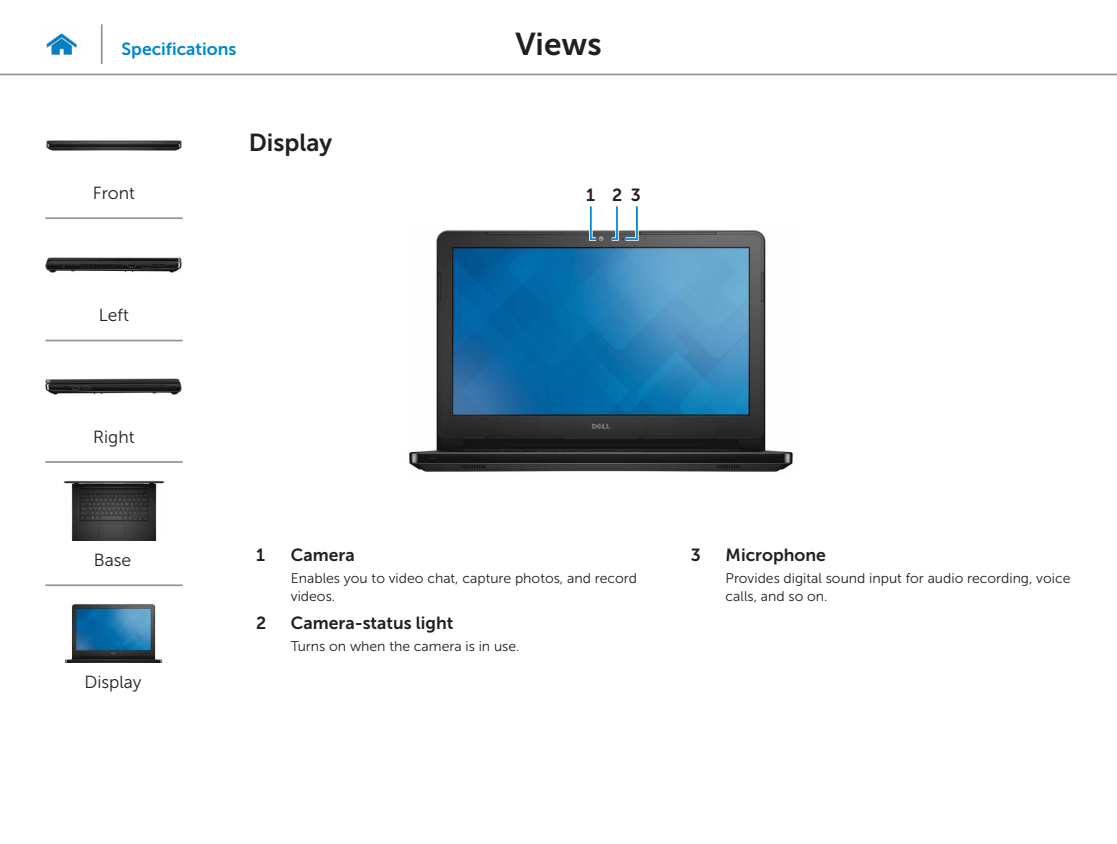
<style>
.page{position:relative;width:1117px;height:844px;background:#fff}
.page>*{position:absolute;margin:0;border:0;box-sizing:border-box;transform-origin:0 0}
.t1{font:31.5px "Museo Sans For Dell 700";color:#231f20}
.Head2{font:24.5px "Museo Sans For Dell 700";color:#231f20}
.Callout_Head{font:17.5px "Museo Sans For Dell 700";color:#231f20}
.t2{font:17.5px "Museo Sans For Dell 300";color:#231f20}
.t3{font:17.5px "Museo Sans For Dell 700";color:#0087cc}
.Callout-L{font:17.5px "Museo Sans For Dell 700";color:#231f20}
.Callout_description{font:14px/17.5px "Museo Sans For Dell 300";color:#231f20}
</style>
<div class="page">
<hr style="left:0;top:74px;width:1116px;height:1px;background:#949698">
<img style="left:46px;top:32px;width:35px;height:26px">
<img style="left:409px;top:230px;width:384px;height:242px">
<svg style="left:587px;top:206px;width:12px;height:36px"></svg>
<svg style="left:608px;top:206px;width:32px;height:36px"></svg>
<hr style="left:101px;top:24px;width:2px;height:40px;background:#949698">
<img style="left:46px;top:140px;width:136px;height:11px">
<img style="left:45px;top:257px;width:137px;height:16px">
<img style="left:45px;top:378px;width:137px;height:17px">
<img style="left:64px;top:480px;width:100px;height:60px">
<img style="left:65px;top:603px;width:98px;height:59px">
<hr style="left:45px;top:217px;width:138px;height:2px;background:#949698">
<hr style="left:45px;top:339px;width:138px;height:2px;background:#949698">
<hr style="left:45px;top:461px;width:138px;height:2px;background:#949698">
<hr style="left:45px;top:584px;width:138px;height:2px;background:#949698">
<p class="t3" style="left:122px;top:39px;width:116px">Specifications</p>
<h1 class="t1" style="left:515px;top:26px;width:88px">Views</h1>
<p class="t2" style="left:93px;top:183px;width:44px">Front</p>
<p class="t2" style="left:99px;top:305px;width:32px">Left</p>
<p class="t2" style="left:93px;top:428px;width:43px">Right</p>
<p class="t2" style="left:94px;top:550px;width:39px">Base</p>
<p class="t2" style="left:84px;top:672px;width:59px">Display</p>
<p class="Head2" style="left:249px;top:128px;width:85px">Display</p>
<p class="Callout-L" style="left:586px;top:185px;width:10px">1</p>
<p class="Callout-L" style="left:612px;top:185px;width:12px">2</p>
<p class="Callout-L" style="left:630px;top:185px;width:12px">3</p>
<p class="Callout_Head" style="left:256px;top:544px;width:10px">1</p>
<p class="Callout_Head" style="left:291px;top:544px;width:65px">Camera</p>
<p class="Callout_description" style="left:291px;top:569px;width:347px">Enables you to video chat, capture photos, and record videos.</p>
<p class="Callout_Head" style="left:256px;top:612px;width:12px">2</p>
<p class="Callout_Head" style="left:291px;top:612px;width:164px">Camera-status light</p>
<p class="Callout_description" style="left:291px;top:637px;width:230px">Turns on when the camera is in use.</p>
<p class="Callout_Head" style="left:690px;top:544px;width:12px">3</p>
<p class="Callout_Head" style="left:725px;top:544px;width:102px">Microphone</p>
<p class="Callout_description" style="left:725px;top:569px;width:346px">Provides digital sound input for audio recording, voice calls, and so on.</p>
</div>
